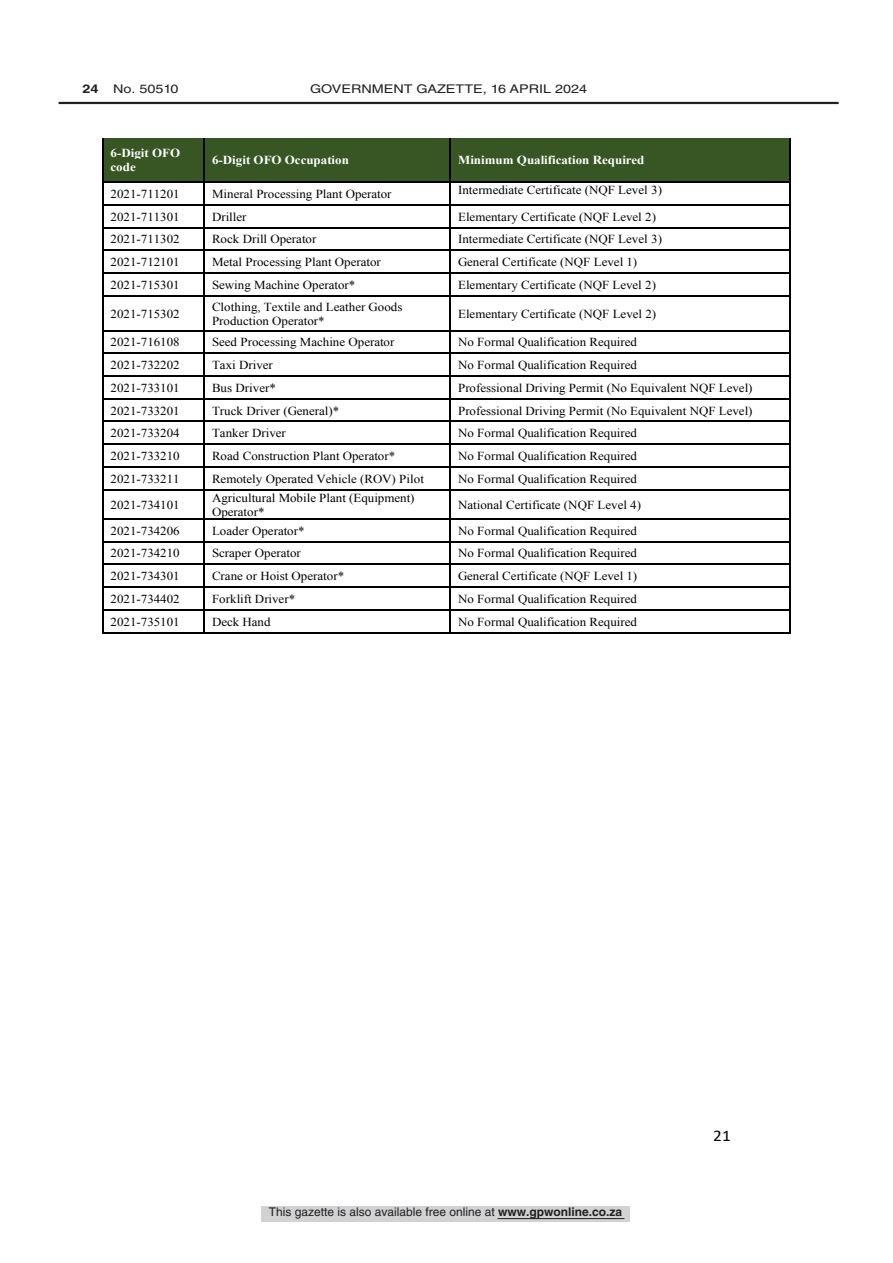
<style>
.page{position:relative;width:893px;height:1263px;background:#fff}
.page>*{position:absolute;margin:0;border:0;box-sizing:border-box;transform-origin:0 0}
.t1{font:16.2px "Calibri";color:#000;scale:1.06 1}
.t2{font:12.15px/14px "Times New Roman";color:#000;scale:1.06 1}
.t3{font:700 12.15px/14px "Times New Roman";color:#fff;scale:1.06 1}
.t4{font:12px "Helvetica LT Std";color:#231f20}
.t5{font:12px "Helvetica LT Std";color:#231f20;scale:1.2 1}
.s1{font-weight:700}
</style>
<div class="page">
<div style="left:261px;top:1206px;width:369px;height:16px;background:#d1d2d4"></div>
<hr style="left:498px;top:1218px;width:126px;height:1px;background:#231f20">
<hr style="left:59px;top:102px;width:780px;height:2px;background:#231f20">
<div style="left:103px;top:138px;width:101px;height:43px;background:#375623"></div>
<div style="left:204px;top:138px;width:246px;height:43px;background:#375623"></div>
<div style="left:450px;top:138px;width:340px;height:43px;background:#375623"></div>
<hr style="left:102px;top:138px;width:1px;height:43px;background:#000">
<hr style="left:204px;top:138px;width:1px;height:43px;background:#000">
<hr style="left:450px;top:138px;width:1px;height:43px;background:#000">
<hr style="left:790px;top:138px;width:1px;height:43px;background:#000">
<hr style="left:103px;top:181px;width:101px;height:2px;background:#000">
<hr style="left:205px;top:181px;width:245px;height:2px;background:#000">
<hr style="left:451px;top:181px;width:339px;height:2px;background:#000">
<hr style="left:103px;top:204px;width:101px;height:1px;background:#000">
<hr style="left:205px;top:204px;width:245px;height:1px;background:#000">
<hr style="left:451px;top:204px;width:339px;height:1px;background:#000">
<hr style="left:103px;top:227px;width:101px;height:1px;background:#000">
<hr style="left:205px;top:227px;width:245px;height:1px;background:#000">
<hr style="left:451px;top:227px;width:339px;height:1px;background:#000">
<hr style="left:103px;top:249px;width:101px;height:2px;background:#000">
<hr style="left:205px;top:249px;width:245px;height:2px;background:#000">
<hr style="left:451px;top:249px;width:339px;height:2px;background:#000">
<hr style="left:103px;top:272px;width:101px;height:2px;background:#000">
<hr style="left:205px;top:272px;width:245px;height:2px;background:#000">
<hr style="left:451px;top:272px;width:339px;height:2px;background:#000">
<svg style="left:102px;top:181px;width:1px;height:115px"></svg>
<hr style="left:103px;top:295px;width:101px;height:1px;background:#000">
<svg style="left:204px;top:181px;width:1px;height:115px"></svg>
<hr style="left:205px;top:295px;width:245px;height:1px;background:#000">
<svg style="left:450px;top:181px;width:1px;height:115px"></svg>
<hr style="left:451px;top:295px;width:339px;height:1px;background:#000">
<svg style="left:790px;top:181px;width:1px;height:115px"></svg>
<hr style="left:102px;top:296px;width:1px;height:34px;background:#000">
<hr style="left:204px;top:296px;width:1px;height:34px;background:#000">
<hr style="left:450px;top:296px;width:1px;height:34px;background:#000">
<hr style="left:790px;top:296px;width:1px;height:34px;background:#000">
<hr style="left:103px;top:330px;width:101px;height:1px;background:#000">
<hr style="left:205px;top:330px;width:245px;height:1px;background:#000">
<hr style="left:451px;top:330px;width:339px;height:1px;background:#000">
<hr style="left:103px;top:353px;width:101px;height:1px;background:#000">
<hr style="left:205px;top:353px;width:245px;height:1px;background:#000">
<hr style="left:451px;top:353px;width:339px;height:1px;background:#000">
<hr style="left:103px;top:375px;width:101px;height:2px;background:#000">
<hr style="left:205px;top:375px;width:245px;height:2px;background:#000">
<hr style="left:451px;top:375px;width:339px;height:2px;background:#000">
<hr style="left:103px;top:398px;width:101px;height:1px;background:#000">
<hr style="left:205px;top:398px;width:245px;height:1px;background:#000">
<hr style="left:451px;top:398px;width:339px;height:1px;background:#000">
<hr style="left:103px;top:421px;width:101px;height:1px;background:#000">
<hr style="left:205px;top:421px;width:245px;height:1px;background:#000">
<hr style="left:451px;top:421px;width:339px;height:1px;background:#000">
<hr style="left:103px;top:443px;width:101px;height:2px;background:#000">
<hr style="left:205px;top:443px;width:245px;height:2px;background:#000">
<hr style="left:451px;top:443px;width:339px;height:2px;background:#000">
<hr style="left:103px;top:466px;width:101px;height:1px;background:#000">
<hr style="left:205px;top:466px;width:245px;height:1px;background:#000">
<hr style="left:451px;top:466px;width:339px;height:1px;background:#000">
<hr style="left:103px;top:489px;width:101px;height:1px;background:#000">
<hr style="left:205px;top:489px;width:245px;height:1px;background:#000">
<hr style="left:451px;top:489px;width:339px;height:1px;background:#000">
<hr style="left:103px;top:518px;width:101px;height:2px;background:#000">
<hr style="left:205px;top:518px;width:245px;height:2px;background:#000">
<hr style="left:451px;top:518px;width:339px;height:2px;background:#000">
<hr style="left:103px;top:541px;width:101px;height:1px;background:#000">
<hr style="left:205px;top:541px;width:245px;height:1px;background:#000">
<hr style="left:451px;top:541px;width:339px;height:1px;background:#000">
<hr style="left:103px;top:564px;width:101px;height:1px;background:#000">
<hr style="left:205px;top:564px;width:245px;height:1px;background:#000">
<hr style="left:451px;top:564px;width:339px;height:1px;background:#000">
<hr style="left:103px;top:587px;width:101px;height:1px;background:#000">
<hr style="left:205px;top:587px;width:245px;height:1px;background:#000">
<hr style="left:451px;top:587px;width:339px;height:1px;background:#000">
<hr style="left:103px;top:609px;width:101px;height:1px;background:#000">
<hr style="left:205px;top:609px;width:245px;height:1px;background:#000">
<hr style="left:451px;top:609px;width:339px;height:1px;background:#000">
<svg style="left:102px;top:330px;width:1px;height:303px"></svg>
<hr style="left:103px;top:632px;width:101px;height:1px;background:#000">
<svg style="left:204px;top:330px;width:1px;height:303px"></svg>
<hr style="left:205px;top:632px;width:245px;height:1px;background:#000">
<svg style="left:450px;top:330px;width:1px;height:303px"></svg>
<hr style="left:451px;top:632px;width:339px;height:1px;background:#000">
<svg style="left:790px;top:330px;width:1px;height:303px"></svg>
<p class="t5" style="left:83px;top:82px;width:82px"><span class="s1">24</span> No. 50510</p>
<p class="t5" style="left:310px;top:82px;width:232px">GOVERNMENT GAZETTE, 16 April 2024</p>
<p class="t3" style="left:111px;top:146px;width:67px">6-Digit OFO code</p>
<p class="t3" style="left:212px;top:153px;width:131px">6-Digit OFO Occupation</p>
<p class="t3" style="left:458px;top:153px;width:177px">Minimum Qualification Required</p>
<p class="t2" style="left:111px;top:187px;width:67px">2021-711201</p>
<p class="t2" style="left:212px;top:187px;width:171px">Mineral Processing Plant Operator</p>
<p class="t2" style="left:458px;top:183px;width:194px">Intermediate Certificate (NQF Level 3)</p>
<p class="t2" style="left:111px;top:209px;width:67px">2021-711301</p>
<p class="t2" style="left:212px;top:209px;width:34px">Driller</p>
<p class="t2" style="left:458px;top:209px;width:188px">Elementary Certificate (NQF Level 2)</p>
<p class="t2" style="left:111px;top:232px;width:67px">2021-711302</p>
<p class="t2" style="left:212px;top:232px;width:100px">Rock Drill Operator</p>
<p class="t2" style="left:458px;top:232px;width:194px">Intermediate Certificate (NQF Level 3)</p>
<p class="t2" style="left:111px;top:255px;width:67px">2021-712101</p>
<p class="t2" style="left:212px;top:255px;width:161px">Metal Processing Plant Operator</p>
<p class="t2" style="left:458px;top:255px;width:171px">General Certificate (NQF Level 1)</p>
<p class="t2" style="left:111px;top:277px;width:67px">2021-715301</p>
<p class="t2" style="left:212px;top:277px;width:137px">Sewing Machine Operator*</p>
<p class="t2" style="left:458px;top:277px;width:188px">Elementary Certificate (NQF Level 2)</p>
<p class="t2" style="left:111px;top:306px;width:67px">2021-715302</p>
<p class="t2" style="left:212px;top:299px;width:181px">Clothing, Textile and Leather Goods<br>Production Operator*</p>
<p class="t2" style="left:458px;top:306px;width:188px">Elementary Certificate (NQF Level 2)</p>
<p class="t2" style="left:111px;top:335px;width:67px">2021-716108</p>
<p class="t2" style="left:212px;top:335px;width:174px">Seed Processing Machine Operator</p>
<p class="t2" style="left:458px;top:335px;width:170px">No Formal Qualification Required</p>
<p class="t2" style="left:111px;top:358px;width:67px">2021-732202</p>
<p class="t2" style="left:212px;top:358px;width:59px">Taxi Driver</p>
<p class="t2" style="left:458px;top:358px;width:170px">No Formal Qualification Required</p>
<p class="t2" style="left:111px;top:380px;width:67px">2021-733101</p>
<p class="t2" style="left:212px;top:380px;width:62px">Bus Driver*</p>
<p class="t2" style="left:458px;top:380px;width:279px">Professional Driving Permit (No Equivalent NQF Level)</p>
<p class="t2" style="left:111px;top:403px;width:67px">2021-733201</p>
<p class="t2" style="left:212px;top:403px;width:122px">Truck Driver (General)*</p>
<p class="t2" style="left:458px;top:403px;width:279px">Professional Driving Permit (No Equivalent NQF Level)</p>
<p class="t2" style="left:111px;top:426px;width:67px">2021-733204</p>
<p class="t2" style="left:212px;top:426px;width:71px">Tanker Driver</p>
<p class="t2" style="left:458px;top:426px;width:170px">No Formal Qualification Required</p>
<p class="t2" style="left:111px;top:449px;width:67px">2021-733210</p>
<p class="t2" style="left:212px;top:449px;width:174px">Road Construction Plant Operator*</p>
<p class="t2" style="left:458px;top:449px;width:170px">No Formal Qualification Required</p>
<p class="t2" style="left:111px;top:471px;width:67px">2021-733211</p>
<p class="t2" style="left:212px;top:471px;width:201px">Remotely Operated Vehicle (ROV) Pilot</p>
<p class="t2" style="left:458px;top:471px;width:170px">No Formal Qualification Required</p>
<p class="t2" style="left:111px;top:497px;width:67px">2021-734101</p>
<p class="t2" style="left:212px;top:490px;width:193px">Agricultural Mobile Plant (Equipment)<br>Operator*</p>
<p class="t2" style="left:458px;top:497px;width:174px">National Certificate (NQF Level 4)</p>
<p class="t2" style="left:111px;top:524px;width:67px">2021-734206</p>
<p class="t2" style="left:212px;top:524px;width:89px">Loader Operator*</p>
<p class="t2" style="left:458px;top:524px;width:170px">No Formal Qualification Required</p>
<p class="t2" style="left:111px;top:546px;width:67px">2021-734210</p>
<p class="t2" style="left:212px;top:546px;width:85px">Scraper Operator</p>
<p class="t2" style="left:458px;top:546px;width:170px">No Formal Qualification Required</p>
<p class="t2" style="left:111px;top:569px;width:67px">2021-734301</p>
<p class="t2" style="left:212px;top:569px;width:126px">Crane or Hoist Operator*</p>
<p class="t2" style="left:458px;top:569px;width:171px">General Certificate (NQF Level 1)</p>
<p class="t2" style="left:111px;top:592px;width:67px">2021-734402</p>
<p class="t2" style="left:212px;top:592px;width:80px">Forklift Driver*</p>
<p class="t2" style="left:458px;top:592px;width:170px">No Formal Qualification Required</p>
<p class="t2" style="left:111px;top:614px;width:67px">2021-735101</p>
<p class="t2" style="left:212px;top:614px;width:57px">Deck Hand</p>
<p class="t2" style="left:458px;top:614px;width:170px">No Formal Qualification Required</p>
<p class="t4" style="left:269px;top:1204px;width:355px">This gazette is also available free online at <span class="s1">www.gpwonline.co.za</span></p>
<p class="t1" style="left:713px;top:1124px;width:18px">21</p>
</div>
